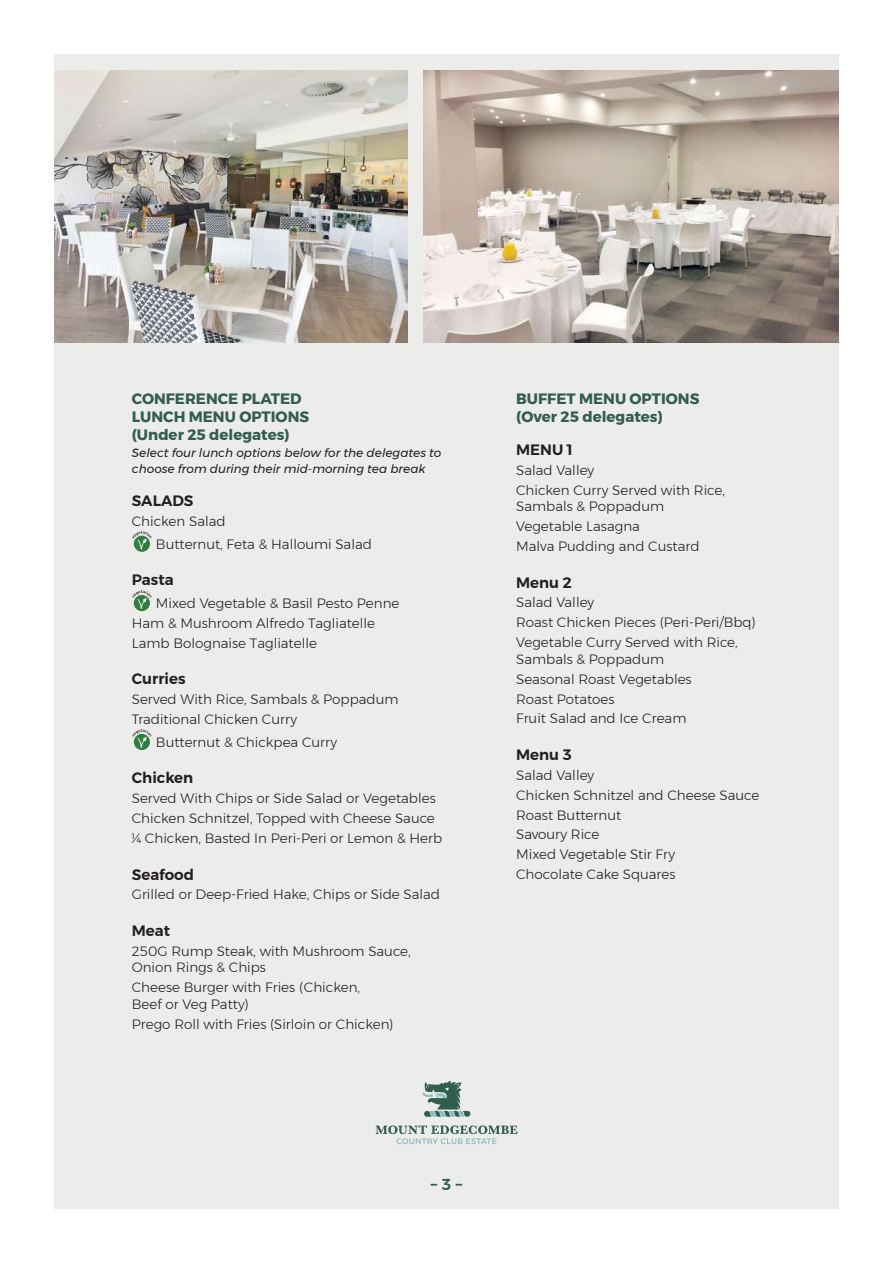
<style>
.page{position:relative;width:893px;height:1263px;background:#fff}
.page>*{position:absolute;margin:0;border:0;box-sizing:border-box;transform-origin:0 0}
.t1{font:600 15.75px "Montserrat";color:#325f4d}
.t2{font:700 15px/18px "Montserrat";color:#325f4d}
.t3{font:600 15px "Montserrat";color:#231f20}
.t4{font:300 13.5px/20px "Montserrat";color:#231f20}
.t5{font:italic 12px/16.5px "Montserrat";color:#231f20}
</style>
<div class="page">
<div style="left:54px;top:54px;width:785px;height:1155px;background:#ecedea"></div>
<img style="left:423px;top:71px;width:416px;height:271px">
<img style="left:54px;top:71px;width:353px;height:271px">
<svg style="left:134px;top:536px;width:16px;height:16px"></svg>
<svg style="left:132px;top:531px;width:20px;height:18px"></svg>
<svg style="left:134px;top:595px;width:16px;height:16px"></svg>
<svg style="left:132px;top:590px;width:20px;height:19px"></svg>
<svg style="left:134px;top:734px;width:16px;height:16px"></svg>
<svg style="left:132px;top:729px;width:20px;height:19px"></svg>
<svg style="left:422px;top:1081px;width:48px;height:36px"></svg>
<svg style="left:376px;top:1125px;width:141px;height:19px"></svg>
<p class="t2" style="left:132px;top:390px;width:179px">CONFERENCE PLATED<br>LUNCH MENU OPTIONS (Under 25 delegates)</p>
<p class="t5" style="left:132px;top:444px;width:311px">Select four lunch options below for the delegates to choose from during their mid-morning tea break</p>
<p class="t3" style="left:132px;top:489px;width:63px">SALADS</p>
<p class="t4" style="left:156px;top:509px;width:218px;line-height:23px;text-indent:-24px">Chicken Salad<br>Butternut, Feta &amp; Halloumi Salad</p>
<p class="t3" style="left:132px;top:568px;width:43px">Pasta</p>
<p class="t4" style="left:132px;top:593px;width:269px;text-indent:24px">Mixed Vegetable &amp; Basil Pesto Penne<br>Ham &amp; Mushroom Alfredo Tagliatelle<br>Lamb Bolognaise Tagliatelle</p>
<p class="t3" style="left:132px;top:667px;width:55px">Curries</p>
<p class="t4" style="left:132px;top:689px;width:268px">Served With Rice, Sambals &amp; Poppadum<br>Traditional Chicken Curry</p>
<p class="t4" style="left:156px;top:732px;width:183px">Butternut &amp; Chickpea Curry</p>
<p class="t3" style="left:132px;top:766px;width:63px">Chicken</p>
<p class="t4" style="left:132px;top:788px;width:312px">Served With Chips or Side Salad or Vegetables<br>Chicken Schnitzel, Topped with Cheese Sauce ¼ Chicken, Basted In Peri-Peri or Lemon &amp; Herb</p>
<p class="t3" style="left:132px;top:862px;width:64px">Seafood</p>
<p class="t4" style="left:132px;top:884px;width:310px">Grilled or Deep-Fried Hake, Chips or Side Salad</p>
<p class="t3" style="left:132px;top:919px;width:40px">Meat</p>
<p class="t4" style="left:132px;top:942px;width:280px;line-height:16.5px">250G Rump Steak, with Mushroom Sauce,<br>Onion Rings &amp; Chips</p>
<p class="t4" style="left:132px;top:979px;width:230px;line-height:16.5px">Cheese Burger with Fries (Chicken,<br>Beef or Veg Patty)</p>
<p class="t4" style="left:132px;top:1014px;width:263px">Prego Roll with Fries (Sirloin or Chicken)</p>
<p class="t2" style="left:516px;top:390px;width:185px">BUFFET MENU OPTIONS (Over 25 delegates)</p>
<p class="t3" style="left:516px;top:438px;width:58px">MENU 1</p>
<p class="t4" style="left:516px;top:460px;width:210px">Salad Valley<br>Chicken Curry Served with Rice,</p>
<p class="t4" style="left:516px;top:496px;width:185px">Sambals &amp; Poppadum<br>Vegetable Lasagna<br>Malva Pudding and Custard</p>
<p class="t3" style="left:516px;top:570px;width:57px">Menu 2</p>
<p class="t4" style="left:516px;top:592px;width:241px">Salad Valley<br>Roast Chicken Pieces (Peri-Peri/Bbq)<br>Vegetable Curry Served with Rice,</p>
<p class="t4" style="left:516px;top:649px;width:177px">Sambals &amp; Poppadum<br>Seasonal Roast Vegetables<br>Roast Potatoes<br>Fruit Salad and Ice Cream</p>
<p class="t3" style="left:516px;top:743px;width:57px">Menu 3</p>
<p class="t4" style="left:516px;top:765px;width:245px">Salad Valley<br>Chicken Schnitzel and Cheese Sauce<br>Roast Butternut<br>Savoury Rice<br>Mixed Vegetable Stir Fry<br>Chocolate Cake Squares</p>
<p class="t1" style="left:431px;top:1172px;width:33px">– 3 –</p>
</div>
